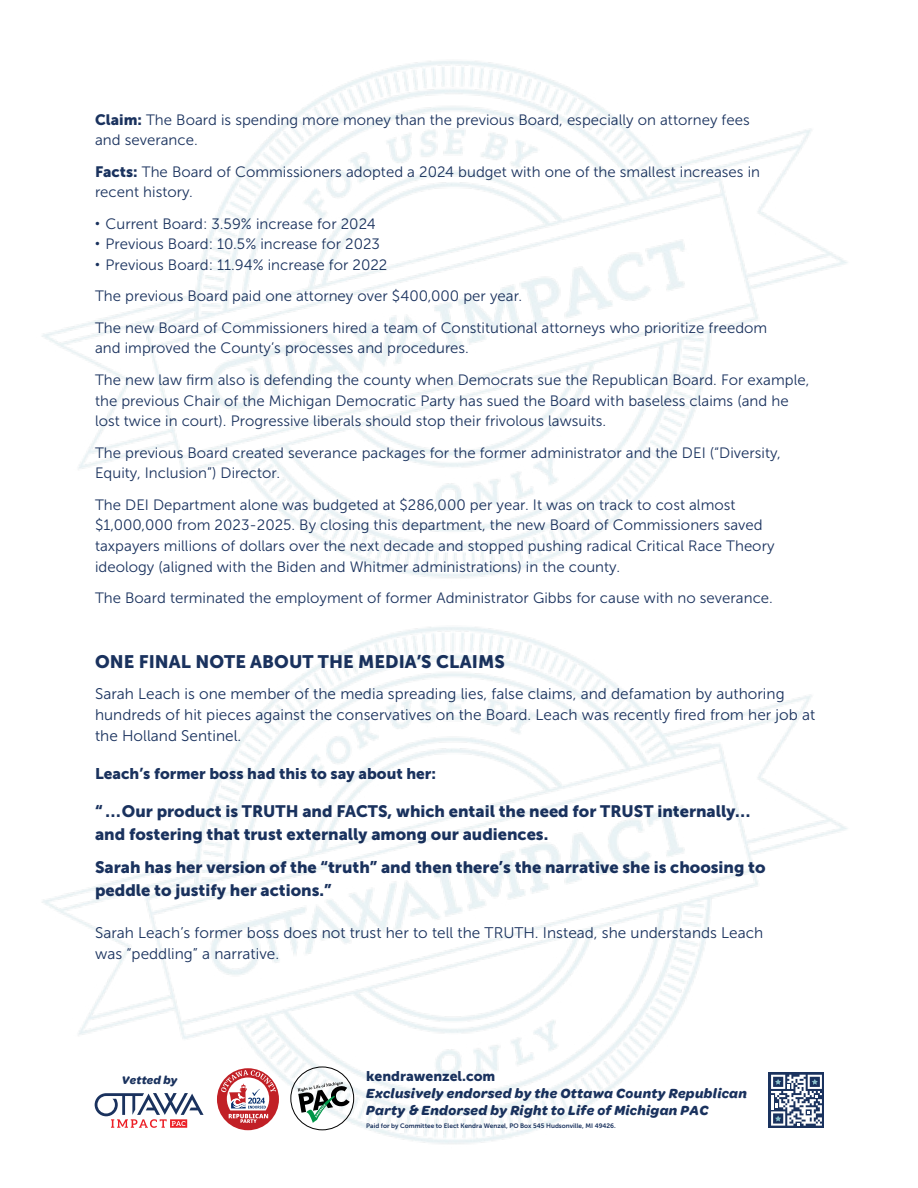
<style>
.page{position:relative;width:918px;height:1188px;background:#fff}
.page>*{position:absolute;margin:0;border:0;box-sizing:border-box;transform-origin:0 0}
.t1{font:18px "Museo Sans 900";letter-spacing:.005em;color:#1a325e}
.t2{font:16.5px/22.5px "Museo Sans 900";color:#1a325e}
.t3{font:15.3px/21px "Museo Sans 300";color:#1a325e}
.t4{font:15.3px "Museo Sans 900";color:#1a325e}
.t5{font:15px/20.7px "Museo Sans 300";color:#1a325e}
.t6{font:italic 700 13.95px/17.2px "Omnes Cyrillic";letter-spacing:.025em;color:#1a325e}
.t7{font:13.95px "Museo Sans 900";color:#1a325e}
.t8{font:italic 700 11.85px "Omnes Cyrillic";letter-spacing:.015em;color:#1a325e}
.t9{font:6.45px "Museo Sans 700";color:#1a325e}
.s1{font-family:"Museo Sans 900"}
.s2{font-size:12px}
.s3{font-family:"Museo Sans 900";font-weight:400}
</style>
<div class="page">
<img style="left:42px;top:61px;width:806px;height:517px">
<img style="left:42px;top:627px;width:806px;height:517px">
<p class="t5" style="left:95px;top:109px;width:656px"><span class="s1">Claim:</span> The Board is spending more money than the previous Board, especially on attorney fees and severance.</p>
<p class="t5" style="left:95px;top:161px;width:667px"><span class="s1">Facts:</span> The Board of Commissioners adopted a 2024 budget with one of the smallest increases in recent history.</p>
<p class="t5" style="left:95px;top:213px;width:282px"><span class="s2">•</span> Current Board: 3.59% increase for 2024</p>
<p class="t5" style="left:95px;top:234px;width:287px"><span class="s2">•</span> Previous Board: 10.5% increase for 2023</p>
<p class="t5" style="left:95px;top:249px;width:674px;line-height:31.5px"><span class="s2">•</span> Previous Board: 11.94% increase for 2022<br>The previous Board paid one attorney over $400,000 per year.<br>The new Board of Commissioners hired a team of Constitutional attorneys who prioritize freedom</p>
<p class="t5" style="left:95px;top:333px;width:716px;line-height:31.3px">and improved the County’s processes and procedures.<br>The new law firm also is defending the county when Democrats sue the Republican Board. For example,</p>
<p class="t5" style="left:95px;top:390px;width:695px">the previous Chair of the Michigan Democratic Party has sued the Board with baseless claims (and he lost twice in court). Progressive liberals should stop their frivolous lawsuits.</p>
<p class="t5" style="left:95px;top:442px;width:687px">The previous Board created severance packages for the former administrator and the DEI (“Diversity,<br>Equity, Inclusion”) Director.</p>
<p class="t5" style="left:95px;top:494px;width:681px">The DEI Department alone was budgeted at $286,000 per year. It was on track to cost almost $1,000,000 from 2023-2025. By closing this department, the new Board of Commissioners saved taxpayers millions of dollars over the next decade and stopped pushing radical Critical Race Theory ideology (aligned with the Biden and Whitmer administrations) in the county.</p>
<p class="t5" style="left:95px;top:588px;width:679px">The Board terminated the employment of former Administrator Gibbs for cause with no severance.</p>
<p class="t1" style="left:95px;top:651px;width:411px">ONE FINAL NOTE ABOUT THE MEDIA’S CLAIMS</p>
<p class="t3" style="left:95px;top:684px;width:722px">Sarah Leach is one member of the media spreading lies, false claims, and defamation by authoring hundreds of hit pieces against the conservatives on the Board. Leach was recently fired from her job at the Holland Sentinel.</p>
<p class="t4" style="left:95px;top:764px;width:343px">Leach’s former boss had this to say about her:</p>
<p class="t2" style="left:95px;top:800px;width:657px">“ …Our product is TRUTH and FACTS, which entail the need for TRUST internally… and fostering that trust externally among our audiences.</p>
<p class="t2" style="left:95px;top:856px;width:672px">Sarah has her version of the “truth” and then there’s the narrative she is choosing to peddle to justify her actions.”</p>
<p class="t3" style="left:95px;top:922px;width:670px">Sarah Leach’s former boss does not trust her to tell the TRUTH. Instead, she understands Leach was “peddling” a narrative.</p>
<p class="t8" style="left:122px;top:1073px;width:57px">Vetted by</p>
<p class="t7" style="left:366px;top:1068px;width:131px">kendrawenzel.com</p>
<p class="t6" style="left:366px;top:1085px;width:382px">Exclusively endorsed by the Ottawa County Republican<br>Party <span class="s3">&amp;</span> Endorsed by Right to Life of Michigan PAC</p>
<p class="t9" style="left:366px;top:1122px;width:251px">Paid for by Committee to Elect Kendra Wenzel, PO Box 545 Hudsonville, MI 49426.</p>
</div>
